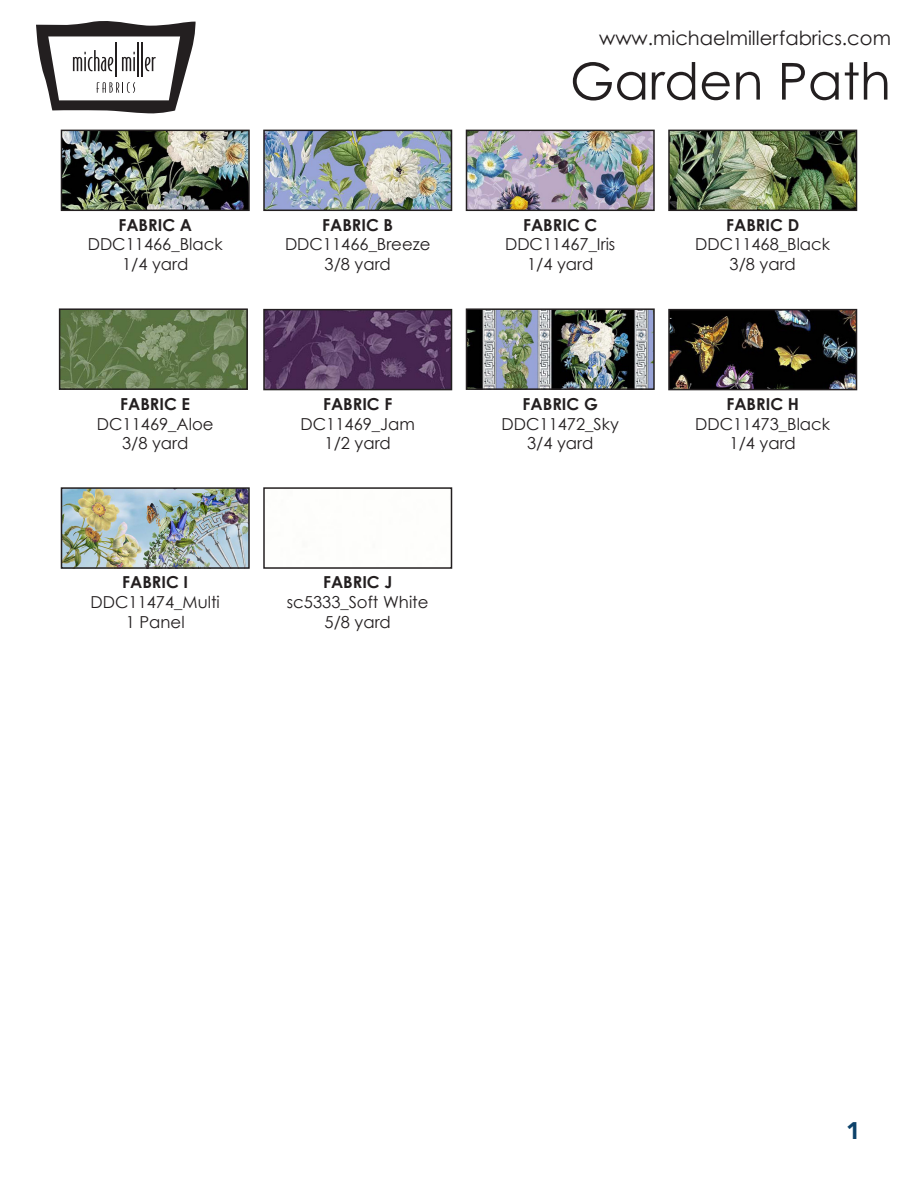
<style>
.page{position:relative;width:918px;height:1188px;background:#fff}
.page>*{position:absolute;margin:0;border:0;box-sizing:border-box;transform-origin:0 0}
.t1{font:51px "Century Gothic";color:#231f20}
.t2{font:900 24px "Avenir";color:#0d426a}
.t3{font:19.5px "Century Gothic";color:#231f20}
.t4{font:16.5px "Century Gothic";color:#231f20}
.t5{font:700 16.5px "Century Gothic";color:#231f20}
</style>
<div class="page">
<svg style="left:36px;top:21px;width:160px;height:93px"></svg>
<img style="left:64px;top:133px;width:183px;height:75px">
<div style="left:61px;top:130px;width:189px;height:81px;border:2px solid #231f20"></div>
<img style="left:266px;top:133px;width:183px;height:75px">
<div style="left:263px;top:130px;width:189px;height:81px;border:2px solid #231f20"></div>
<img style="left:469px;top:133px;width:183px;height:75px">
<div style="left:466px;top:130px;width:189px;height:81px;border:2px solid #231f20"></div>
<img style="left:62px;top:311px;width:183px;height:76px">
<div style="left:59px;top:308px;width:189px;height:82px;border:2px solid #231f20"></div>
<img style="left:266px;top:312px;width:183px;height:75px">
<div style="left:263px;top:309px;width:189px;height:81px;border:2px solid #231f20"></div>
<img style="left:469px;top:311px;width:183px;height:76px">
<div style="left:466px;top:308px;width:189px;height:82px;border:2px solid #231f20"></div>
<img style="left:671px;top:312px;width:183px;height:75px">
<div style="left:668px;top:309px;width:189px;height:81px;border:2px solid #231f20"></div>
<img style="left:671px;top:133px;width:183px;height:75px">
<div style="left:668px;top:130px;width:189px;height:81px;border:2px solid #231f20"></div>
<img style="left:64px;top:490px;width:183px;height:76px">
<div style="left:61px;top:487px;width:189px;height:82px;border:2px solid #231f20"></div>
<div style="left:263px;top:487px;width:189px;height:82px;border:2px solid #231f20"></div>
<p class="t5" style="left:118px;top:214px;width:75px">FABRIC A</p>
<p class="t4" style="left:88px;top:234px;width:136px">DDC11466_Black</p>
<p class="t4" style="left:122px;top:254px;width:68px">1/4 yard</p>
<p class="t5" style="left:120px;top:393px;width:71px">FABRIC E</p>
<p class="t4" style="left:97px;top:414px;width:118px">DC11469_Aloe</p>
<p class="t4" style="left:122px;top:433px;width:68px">3/8 yard</p>
<p class="t5" style="left:122px;top:572px;width:67px">FABRIC I</p>
<p class="t4" style="left:91px;top:592px;width:131px">DDC11474_Multi</p>
<p class="t4" style="left:126px;top:612px;width:60px">1 Panel</p>
<p class="t5" style="left:322px;top:214px;width:72px">FABRIC B</p>
<p class="t4" style="left:285px;top:234px;width:147px">DDC11466_Breeze</p>
<p class="t4" style="left:325px;top:254px;width:68px">3/8 yard</p>
<p class="t5" style="left:323px;top:393px;width:71px">FABRIC F</p>
<p class="t4" style="left:301px;top:414px;width:116px">DC11469_Jam</p>
<p class="t4" style="left:325px;top:433px;width:68px">1/2 yard</p>
<p class="t5" style="left:323px;top:572px;width:71px">FABRIC J</p>
<p class="t4" style="left:287px;top:592px;width:143px">sc5333_Soft White</p>
<p class="t4" style="left:325px;top:612px;width:68px">5/8 yard</p>
<p class="t3" style="left:599px;top:26px;width:293px">www.michaelmillerfabrics.com</p>
<h1 class="t1" style="left:570px;top:50px;width:323px">Garden Path</h1>
<p class="t5" style="left:523px;top:214px;width:76px">FABRIC C</p>
<p class="t4" style="left:505px;top:234px;width:112px">DDC11467_Iris</p>
<p class="t4" style="left:527px;top:254px;width:68px">1/4 yard</p>
<p class="t5" style="left:523px;top:393px;width:77px">FABRIC G</p>
<p class="t4" style="left:502px;top:414px;width:119px">DDC11472_Sky</p>
<p class="t4" style="left:527px;top:433px;width:68px">3/4 yard</p>
<p class="t5" style="left:726px;top:214px;width:74px">FABRIC D</p>
<p class="t4" style="left:695px;top:234px;width:136px">DDC11468_Black</p>
<p class="t4" style="left:730px;top:254px;width:68px">3/8 yard</p>
<p class="t5" style="left:726px;top:393px;width:74px">FABRIC H</p>
<p class="t4" style="left:695px;top:414px;width:136px">DDC11473_Black</p>
<p class="t4" style="left:730px;top:433px;width:68px">1/4 yard</p>
<h2 class="t2" style="left:846px;top:1110px;width:16px">1</h2>
</div>
